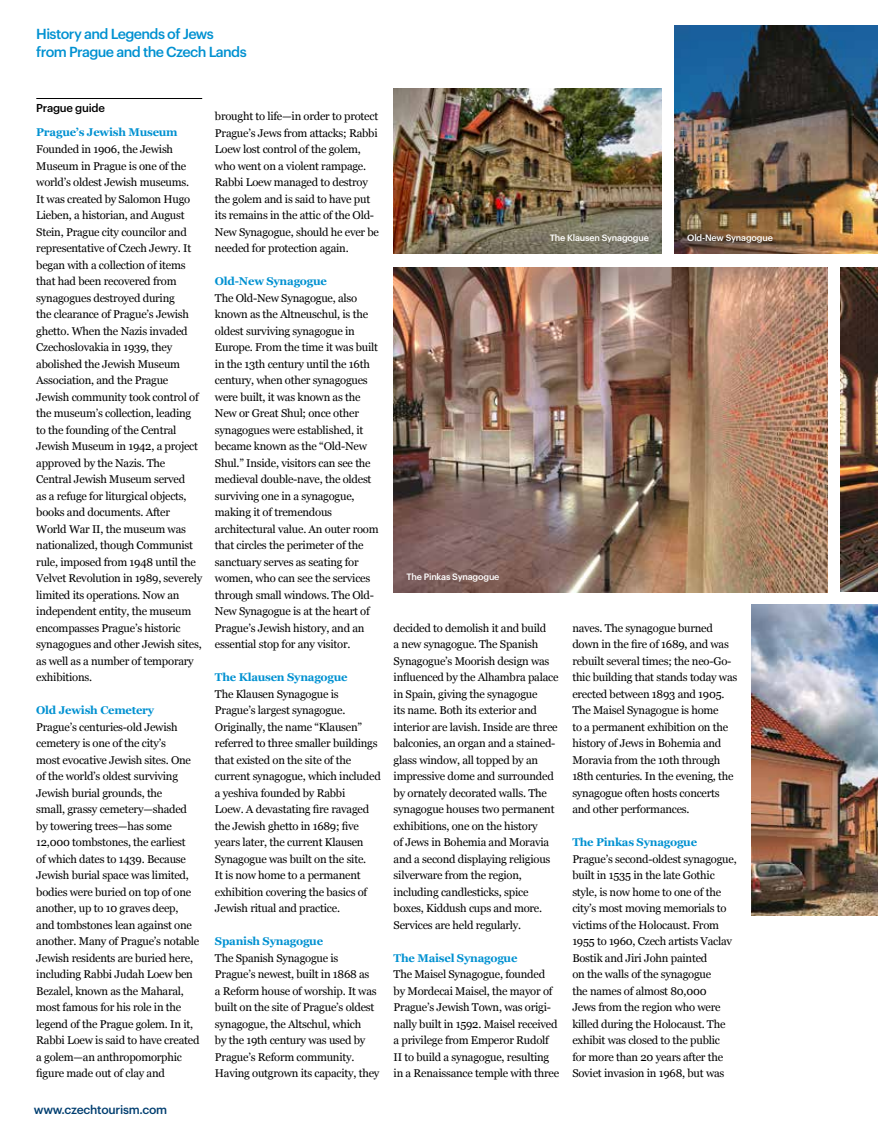
<style>
.page{position:relative;width:878px;height:1134px;background:#fff}
.page>*{position:absolute;margin:0;border:0;box-sizing:border-box;transform-origin:0 0}
.t1{font:500 14.25px/18px "Graphik";letter-spacing:-.04em;color:#0091d1}
.t2{font:500 12px "Graphik";letter-spacing:-.02em;color:#003e70}
.t3{font:11.25px/16.5px "Georgia";letter-spacing:-.02em;color:#000}
.t4{font:700 11.25px "Georgia";letter-spacing:-.02em;color:#0091d1}
.t5{font:500 11.25px "Graphik";letter-spacing:-.02em;color:#000}
.t6{font:500 9px "Graphik";letter-spacing:-.02em;color:#fff}
</style>
<div class="page">
<img style="left:674px;top:25px;width:204px;height:229px">
<img style="left:393px;top:88px;width:268px;height:166px">
<img style="left:840px;top:267px;width:38px;height:324px">
<hr style="left:36px;top:98px;width:166px;height:1px;background:#000">
<img style="left:393px;top:267px;width:434px;height:326px">
<img style="left:751px;top:605px;width:127px;height:310px">
<p class="t1" style="left:36px;top:23px;width:212px">History and Legends of Jews from Prague and the Czech Lands</p>
<p class="t5" style="left:36px;top:99px;width:70px">Prague guide</p>
<p class="t4" style="left:36px;top:124px;width:143px">Prague’s Jewish Museum</p>
<p class="t3" style="left:36px;top:140px;width:167px">Founded in 1906, the Jewish<br>Museum in Prague is one of the world’s oldest Jewish museums.<br>It was created by Salomon Hugo<br>Lieben, a historian, and August<br>Stein, Prague city councilor and representative of Czech Jewry. It began with a collection of items that had been recovered from synagogues destroyed during<br>the clearance of Prague’s Jewish ghetto. When the Nazis invaded<br>Czechoslovakia in 1939, they abolished the Jewish Museum<br>Association, and the Prague<br>Jewish community took control of the museum’s collection, leading to the founding of the Central<br>Jewish Museum in 1942, a project approved by the Nazis. The<br>Central Jewish Museum served<br>as a refuge for liturgical objects, books and documents. After<br>World War II, the museum was nationalized, though Communist rule, imposed from 1948 until the<br>Velvet Revolution in 1989, severely limited its operations. Now an independent entity, the museum encompasses Prague’s historic synagogues and other Jewish sites, as well as a number of temporary exhibitions.</p>
<p class="t4" style="left:36px;top:702px;width:119px">Old Jewish Cemetery</p>
<p class="t3" style="left:36px;top:718px;width:165px">Prague’s centuries-old Jewish cemetery is one of the city’s<br>most evocative Jewish sites. One of the world’s oldest surviving<br>Jewish burial grounds, the<br>small, grassy cemetery—shaded by towering trees—has some<br>12,000 tombstones, the earliest<br>of which dates to 1439. Because<br>Jewish burial space was limited, bodies were buried on top of one another, up to 10 graves deep, and tombstones lean against one another. Many of Prague’s notable<br>Jewish residents are buried here, including Rabbi Judah Loew ben<br>Bezalel, known as the Maharal, most famous for his role in the legend of the Prague golem. In it,<br>Rabbi Loew is said to have created a golem—an anthropomorphic figure made out of clay and</p>
<p class="t2" style="left:34px;top:1100px;width:135px">www.czechtourism.com</p>
<p class="t3" style="left:215px;top:107px;width:165px">brought to life—in order to protect<br>Prague’s Jews from attacks; Rabbi<br>Loew lost control of the golem, who went on a violent rampage.<br>Rabbi Loew managed to destroy the golem and is said to have put its remains in the attic of the Old-<br>New Synagogue, should he ever be needed for protection again.</p>
<p class="t4" style="left:215px;top:273px;width:113px">Old-New Synagogue</p>
<p class="t3" style="left:215px;top:289px;width:165px">The Old-New Synagogue, also known as the Altneuschul, is the oldest surviving synagogue in<br>Europe. From the time it was built in the 13th century until the 16th century, when other synagogues were built, it was known as the<br>New or Great Shul; once other synagogues were established, it became known as the “Old-New<br>Shul.” Inside, visitors can see the medieval double-nave, the oldest surviving one in a synagogue, making it of tremendous architectural value. An outer room that circles the perimeter of the sanctuary serves as seating for women, who can see the services through small windows. The Old-<br>New Synagogue is at the heart of<br>Prague’s Jewish history, and an essential stop for any visitor.</p>
<p class="t4" style="left:215px;top:669px;width:134px">The Klausen Synagogue</p>
<p class="t3" style="left:215px;top:685px;width:167px">The Klausen Synagogue is<br>Prague’s largest synagogue.<br>Originally, the name “Klausen” referred to three smaller buildings that existed on the site of the current synagogue, which included a yeshiva founded by Rabbi<br>Loew. A devastating fire ravaged the Jewish ghetto in 1689; five years later, the current Klausen<br>Synagogue was built on the site.<br>It is now home to a permanent exhibition covering the basics of<br>Jewish ritual and practice.</p>
<p class="t4" style="left:215px;top:933px;width:110px">Spanish Synagogue</p>
<p class="t3" style="left:215px;top:949px;width:166px">The Spanish Synagogue is<br>Prague’s newest, built in 1868 as<br>a Reform house of worship. It was built on the site of Prague’s oldest synagogue, the Altschul, which<br>by the 19th century was used by<br>Prague’s Reform community.<br>Having outgrown its capacity, they</p>
<p class="t6" style="left:549px;top:231px;width:101px">The Klausen Synagogue</p>
<p class="t6" style="left:687px;top:231px;width:87px">Old-New Synagogue</p>
<p class="t6" style="left:406px;top:570px;width:95px">The Pinkas Synagogue</p>
<p class="t3" style="left:393px;top:619px;width:166px">decided to demolish it and build<br>a new synagogue. The Spanish<br>Synagogue’s Moorish design was influenced by the Alhambra palace in Spain, giving the synagogue<br>its name. Both its exterior and interior are lavish. Inside are three balconies, an organ and a stained&shy;glass window, all topped by an impressive dome and surrounded by ornately decorated walls. The synagogue houses two permanent exhibitions, one on the history<br>of Jews in Bohemia and Moravia and a second displaying religious silverware from the region, including candlesticks, spice boxes, Kiddush cups and more.<br>Services are held regularly.</p>
<p class="t4" style="left:393px;top:949px;width:125px">The Maisel Synagogue</p>
<p class="t3" style="left:393px;top:965px;width:167px">The Maisel Synagogue, founded by Mordecai Maisel, the mayor of Prague’s Jewish Town, was origi&shy;nally built in 1592. Maisel received a privilege from Emperor Rudolf II to build a synagogue, resulting in a Renaissance temple with three</p>
<p class="t3" style="left:572px;top:619px;width:166px">naves. The synagogue burned down in the fire of 1689, and was rebuilt several times; the neo-Go&shy;thic building that stands today was erected between 1893 and 1905.<br>The Maisel Synagogue is home<br>to a permanent exhibition on the history of Jews in Bohemia and<br>Moravia from the 10th through<br>18th centuries. In the evening, the synagogue often hosts concerts and other performances.</p>
<p class="t4" style="left:572px;top:834px;width:126px">The Pinkas Synagogue</p>
<p class="t3" style="left:572px;top:850px;width:166px">Prague’s second-oldest synagogue, built in 1535 in the late Gothic style, is now home to one of the city’s most moving memorials to victims of the Holocaust. From<br>1955 to 1960, Czech artists Vaclav<br>Bostik and Jiri John painted<br>on the walls of the synagogue<br>the names of almost 80,000<br>Jews from the region who were killed during the Holocaust. The exhibit was closed to the public for more than 20 years after the<br>Soviet invasion in 1968, but was</p>
</div>
